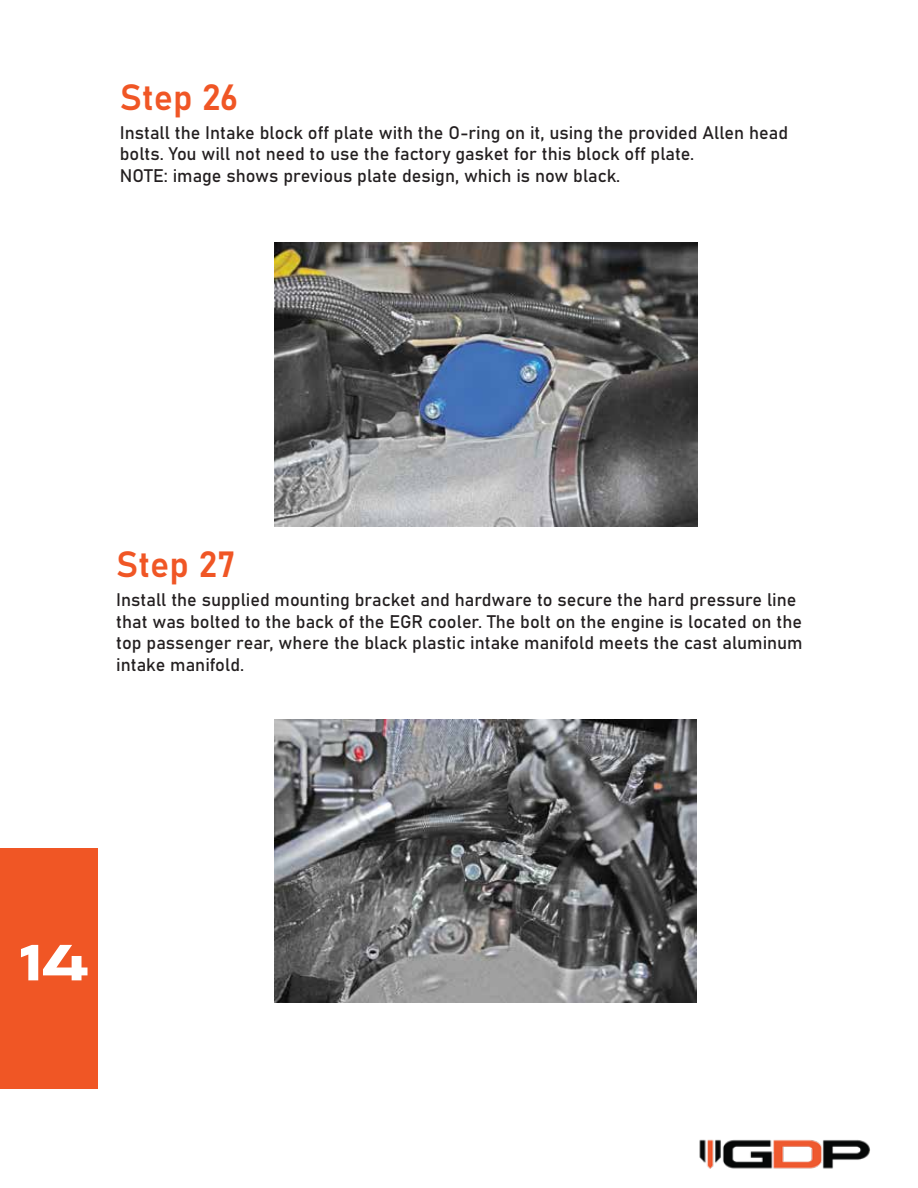
<style>
.page{position:relative;width:918px;height:1188px;background:#fff}
.page>*{position:absolute;margin:0;border:0;box-sizing:border-box;transform-origin:0 0}
.t1{font:700 53.1px "Plateia";color:#fff}
.t2{font:36px "Bahnschrift";color:#f05625}
.t3{font:18px/21.6px "Bahnschrift";color:#231f20}
</style>
<div class="page">
<div style="left:0;top:848px;width:97px;height:241px;background:#f05625"></div>
<img style="left:699px;top:1139px;width:171px;height:30px">
<img style="left:274px;top:243px;width:423px;height:283px">
<img style="left:274px;top:720px;width:423px;height:283px">
<h2 class="t2" style="left:120px;top:75px;width:120px">Step 26</h2>
<p class="t3" style="left:120px;top:121px;width:670px">Install the Intake block off plate with the O-ring on it, using the provided Allen head bolts. You will not need to use the factory gasket for this block off plate.<br>NOTE: image shows previous plate design, which is now black.</p>
<h2 class="t2" style="left:116px;top:542px;width:121px">Step 27</h2>
<p class="t3" style="left:116px;top:589px;width:688px">Install the supplied mounting bracket and hardware to secure the hard pressure line that was bolted to the back of the EGR cooler. The bolt on the engine is located on the top passenger rear, where the black plastic intake manifold meets the cast aluminum intake manifold.</p>
<h1 class="t1" style="left:19px;top:931px;width:73px">14</h1>
</div>
